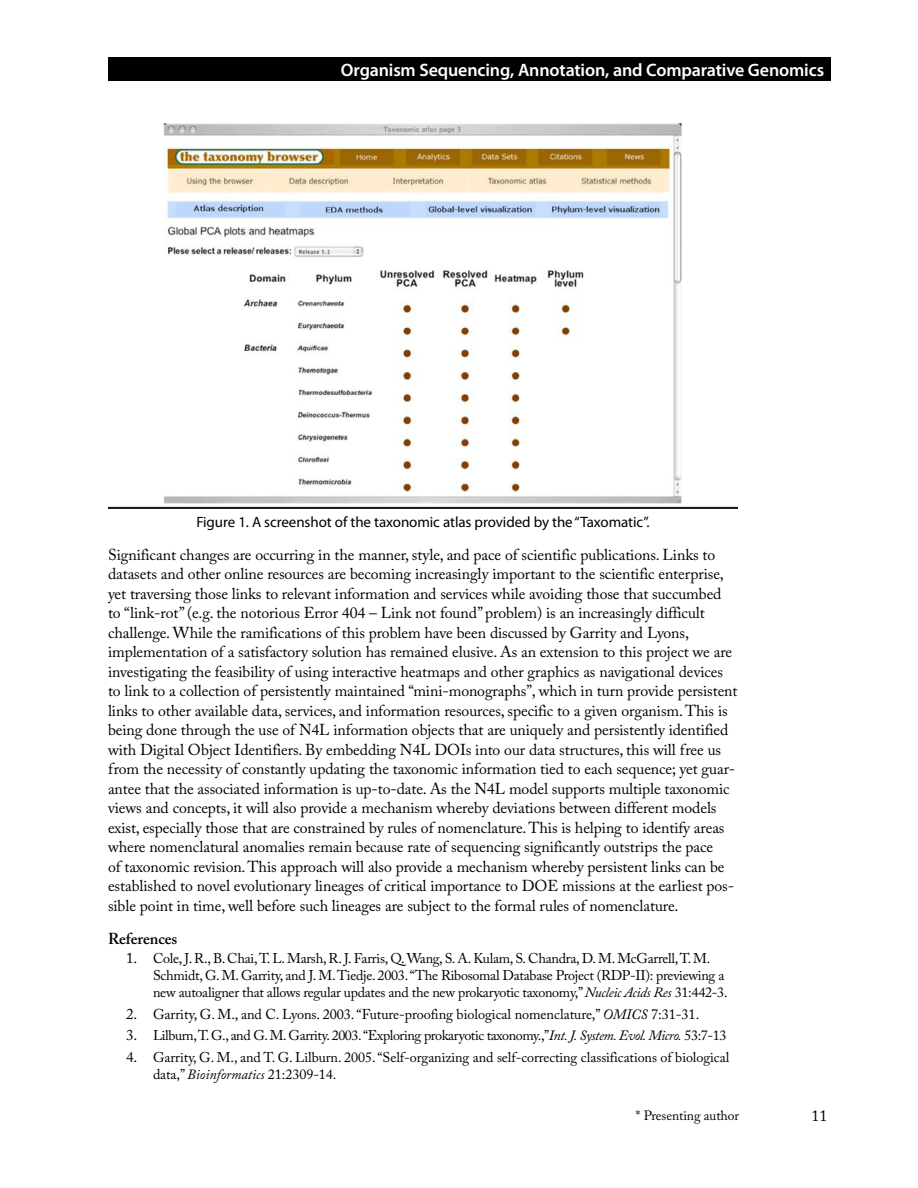
<style>
.page{position:relative;width:918px;height:1188px;background:#fff}
.page>*{position:absolute;margin:0;border:0;box-sizing:border-box;transform-origin:0 0}
.t1{font:600 18px "Myriad Pro";letter-spacing:-.01em;color:#fff}
.t2{font:15.75px/19.5px "Adobe Caslon Pro";letter-spacing:-.005em;color:#000}
.t3{font:600 15.75px "Adobe Caslon Pro";letter-spacing:-.005em;color:#000}
.t4{font:15px "Myriad Pro";letter-spacing:-.005em;color:#000}
.t5{font:15px/21.5px "Adobe Caslon Pro";color:#000;text-align:justify}
.t6{font:14.25px "Adobe Caslon Pro";letter-spacing:-.005em;color:#000}
.t7{font:14.1px/17px "Adobe Caslon Pro";letter-spacing:-.02em;color:#000}
.t8{font:13.5px "Adobe Caslon Pro";letter-spacing:-.005em;color:#000}
.s1{font-style:italic}
</style>
<div class="page">
<div style="left:108px;top:57px;width:722px;height:24px;background:#000"></div>
<hr style="left:108px;top:507px;width:630px;height:1px;background:#000">
<hr style="left:108px;top:508px;width:630px;height:1px;background:#000">
<img style="left:163px;top:124px;width:519px;height:379px">
<p class="t1" style="left:341px;top:58px;width:485px">Organism Sequencing, Annotation, and Comparative Genomics</p>
<p class="t4" style="left:196px;top:512px;width:455px">Figure 1. A screenshot of the taxonomic atlas provided by the “Taxomatic”.</p>
<p class="t2" style="left:108px;top:544px;width:631px">Significant changes are occurring in the manner, style, and pace of scientific publications. Links to datasets and other online resources are becoming increasingly important to the scientific enterprise, yet traversing those links to relevant information and services while avoiding those that succumbed to “link-rot” (e.g. the notorious Error 404 – Link not found” problem) is an increasingly difficult challenge. While the ramifications of this problem have been discussed by Garrity and Lyons, implementation of a satisfactory solution has remained elusive. As an extension to this project we are investigating the feasibility of using interactive heatmaps and other graphics as navigational devices to link to a collection of persistently maintained “mini-monographs”, which in turn provide persistent links to other available data, services, and information resources, specific to a given organism. This is being done through the use of N4L information objects that are uniquely and persistently identified with Digital Object Identifiers. By embedding N4L DOIs into our data structures, this will free us from the necessity of constantly updating the taxonomic information tied to each sequence; yet guar&shy;antee that the associated information is up-to-date. As the N4L model supports multiple taxonomic views and concepts, it will also provide a mechanism whereby deviations between different models exist, especially those that are constrained by rules of nomenclature. This is helping to identify areas where nomenclatural anomalies remain because rate of sequencing significantly outstrips the pace<br>of taxonomic revision. This approach will also provide a mechanism whereby persistent links can be established to novel evolutionary lineages of critical importance to DOE missions at the earliest pos&shy;sible point in time, well before such lineages are subject to the formal rules of nomenclature.</p>
<p class="t3" style="left:108px;top:929px;width:71px">References</p>
<p class="t7" style="left:153px;top:950px;width:576px">Cole, J. R., B. Chai, T. L. Marsh, R. J. Farris, Q. Wang, S. A. Kulam, S. Chandra, D. M. McGarrell, T. M.<br>Schmidt, G. M. Garrity, and J. M. Tiedje. 2003. “The Ribosomal Database Project (RDP-II): previewing a new autoaligner that allows regular updates and the new prokaryotic taxonomy,” <span class="s1">Nucleic Acids Res</span> 31:442-3.</p>
<p class="t6" style="left:153px;top:1006px;width:548px">Garrity, G. M., and C. Lyons. 2003. “Future-proofing biological nomenclature,” <span class="s1">OMICS</span> 7:31-31.</p>
<p class="t7" style="left:153px;top:1025px;width:578px;line-height:21.5px">Lilburn, T. G., and G. M. Garrity. 2003. “Exploring prokaryotic taxonomy.,”<span class="s1">Int. J. System. Evol. Micro.</span> 53:7-13<br>Garrity, G. M., and T. G. Lilburn. 2005. “Self-organizing and self-correcting classifications of biological</p>
<p class="t7" style="left:153px;top:1065px;width:185px">data,” <span class="s1">Bioinformatics</span> 21:2309-14.</p>
<p class="t5" style="left:126px;top:948px;width:13px">1.</p>
<p class="t5" style="left:126px;top:1003px;width:13px">2.<br>3.<br>4.</p>
<p class="t8" style="left:636px;top:1108px;width:105px">* Presenting author</p>
<p class="t2" style="left:812px;top:1106px;width:17px">11</p>
</div>
